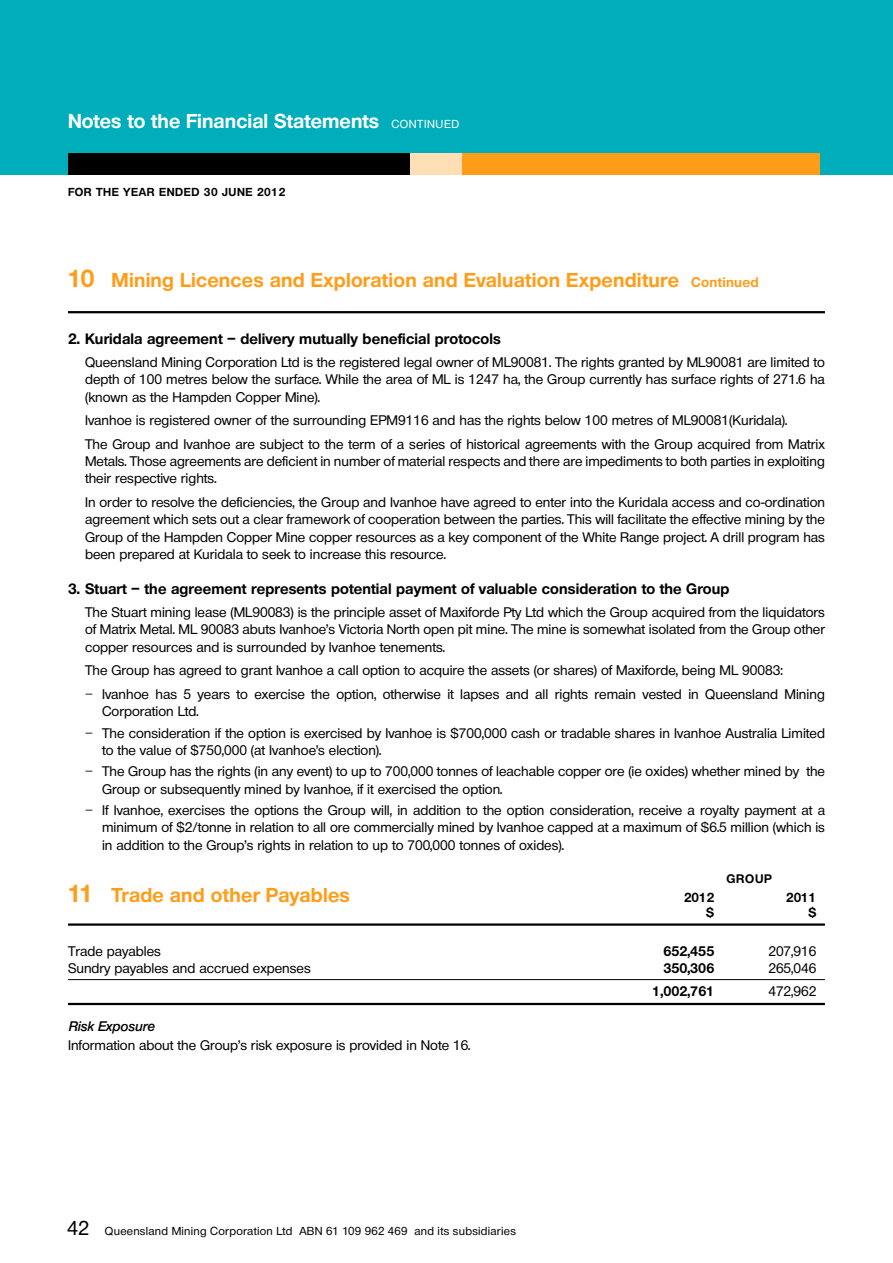
<style>
.page{position:relative;width:893px;height:1263px;background:#fff}
.page>*{position:absolute;margin:0;border:0;box-sizing:border-box;transform-origin:0 0}
.t1{font:700 19.5px "Olnova";letter-spacing:.01em;color:#ff9d19}
.t2{font:700 19.5px "Olnova";letter-spacing:.005em;color:#fff}
.t3{font:700 14.7px "Olnova";letter-spacing:.01em;color:#000}
.t4{font:500 13.5px/17.2px "Olnova";color:#000}
.t5{font:700 13.5px "Olnova";color:#000}
.t6{font:italic 600 13.5px "Olnova";color:#000}
.t7{font:700 12.75px "Olnova";color:#000}
.t8{font:700 12px "Olnova";letter-spacing:.06em;color:#000}
.t9{font:500 11.25px "Olnova";letter-spacing:.025em;color:#000}
.t10{font:700 11.25px "Olnova";letter-spacing:.05em;color:#000}
.s1{font-weight:500;font-size:11.25px}
.s2{font-size:24px}
.s3{font-size:13.5px}
.s4{font-weight:400}
.s5{font-size:19.5px}
</style>
<div class="page">
<div style="left:0;top:0;width:893px;height:174px;background:#00adbb"></div>
<div style="left:68px;top:153px;width:342px;height:21px;background:#000"></div>
<div style="left:644px;top:153px;width:175px;height:21px;background:#ff9d19"></div>
<div style="left:461px;top:153px;width:160px;height:21px;background:#ff9d19"></div>
<div style="left:410px;top:153px;width:51px;height:21px;background:#ffdfb3"></div>
<div style="left:621px;top:153px;width:23px;height:21px;background:#ff9d19"></div>
<hr style="left:68px;top:311px;width:757px;height:2px;background:#000">
<hr style="left:68px;top:923px;width:757px;height:3px;background:#000">
<hr style="left:68px;top:979px;width:757px;height:1px;background:#000">
<hr style="left:68px;top:1003px;width:757px;height:2px;background:#000">
<h1 class="t2" style="left:68px;top:110px;width:393px">Notes to the Financial Statements <span class="s1">CONTINUED</span></h1>
<p class="t10" style="left:68px;top:185px;width:219px">FOR THE YEAR ENDED 30 JUNE 2012</p>
<h1 class="t1" style="left:68px;top:268px;width:692px"><span class="s2">10</span> Mining Licences and Exploration and Evaluation Expenditure <span class="s3">Continued</span></h1>
<p class="t3" style="left:68px;top:329px;width:434px">2. Kuridala agreement – delivery mutually beneficial protocols</p>
<p class="t4" style="left:85px;top:354px;width:741px;text-align:justify">Queensland Mining Corporation Ltd is the registered legal owner of ML90081. The rights granted by ML90081 are limited to depth of 100 metres below the surface. While the area of ML is 1247 ha, the Group currently has surface rights of 271.6 ha (known as the Hampden Copper Mine).</p>
<p class="t4" style="left:85px;top:409px;width:741px;line-height:23.7px">Ivanhoe is registered owner of the surrounding EPM9116 and has the rights below 100 metres of ML90081(Kuridala).<br>The Group and Ivanhoe are subject to the term of a series of historical agreements with the Group acquired from Matrix</p>
<p class="t4" style="left:85px;top:453px;width:741px">Metals. Those agreements are deficient in number of material respects and there are impediments to both parties in exploiting their respective rights.</p>
<p class="t4" style="left:85px;top:494px;width:741px;text-align:justify">In order to resolve the deficiencies, the Group and Ivanhoe have agreed to enter into the Kuridala access and co-ordination agreement which sets out a clear framework of cooperation between the parties. This will facilitate the effective mining by the Group of the Hampden Copper Mine copper resources as a key component of the White Range project. A drill program has been prepared at Kuridala to seek to increase this resource.</p>
<p class="t3" style="left:68px;top:579px;width:663px">3. Stuart – the agreement represents potential payment of valuable consideration to the Group</p>
<p class="t4" style="left:85px;top:604px;width:741px;text-align:justify">The Stuart mining lease (ML90083) is the principle asset of Maxiforde Pty Ltd which the Group acquired from the liquidators of Matrix Metal. ML 90083 abuts Ivanhoe’s Victoria North open pit mine. The mine is somewhat isolated from the Group other copper resources and is surrounded by Ivanhoe tenements.</p>
<p class="t4" style="left:85px;top:662px;width:699px">The Group has agreed to grant Ivanhoe a call option to acquire the assets (or shares) of Maxiforde, being ML 90083:</p>
<p class="t4" style="left:102px;top:685px;width:724px;text-indent:-17px"><span class="s4">–</span> Ivanhoe has 5 years to exercise the option, otherwise it lapses and all rights remain vested in Queensland Mining<br>Corporation Ltd.</p>
<p class="t4" style="left:102px;top:724px;width:724px;text-indent:-17px"><span class="s4">–</span> The consideration if the option is exercised by Ivanhoe is $700,000 cash or tradable shares in Ivanhoe Australia Limited to the value of $750,000 (at Ivanhoe’s election).</p>
<p class="t4" style="left:102px;top:763px;width:724px;text-indent:-17px"><span class="s4">–</span> The Group has the rights (in any event) to up to 700,000 tonnes of leachable copper ore (ie oxides) whether mined by the<br>Group or subsequently mined by Ivanhoe, if it exercised the option.</p>
<p class="t4" style="left:102px;top:802px;width:724px;text-align:justify;text-indent:-17px"><span class="s4">–</span> If Ivanhoe, exercises the options the Group will, in addition to the option consideration, receive a royalty payment at a minimum of $2/tonne in relation to all ore commercially mined by Ivanhoe capped at a maximum of $6.5 million (which is in addition to the Group’s rights in relation to up to 700,000 tonnes of oxides).</p>
<p class="t8" style="left:727px;top:872px;width:47px">GROUP</p>
<h1 class="t1" style="left:68px;top:883px;width:283px"><span class="s2">11</span> Trade and other Payables</h1>
<p class="t7" style="left:684px;top:890px;width:32px">2012</p>
<p class="t7" style="left:786px;top:890px;width:32px">2011</p>
<p class="t7" style="left:706px;top:905px;width:10px">$</p>
<p class="t7" style="left:808px;top:905px;width:10px">$</p>
<p class="t4" style="left:68px;top:942px;width:94px">Trade payables</p>
<p class="t5" style="left:663px;top:943px;width:53px">652,455</p>
<p class="t4" style="left:768px;top:942px;width:50px">207,916</p>
<p class="t4" style="left:68px;top:959px;width:244px">Sundry payables and accrued expenses</p>
<p class="t5" style="left:663px;top:960px;width:53px">350,306</p>
<p class="t4" style="left:768px;top:959px;width:50px">265,046</p>
<p class="t5" style="left:652px;top:983px;width:63px">1,002,761</p>
<p class="t4" style="left:768px;top:983px;width:50px">472,962</p>
<p class="t6" style="left:68px;top:1018px;width:88px">Risk Exposure</p>
<p class="t4" style="left:68px;top:1036px;width:404px">Information about the Group’s risk exposure is provided in Note 16.</p>
<p class="t9" style="left:67px;top:1224px;width:450px"><span class="s5">42</span> Queensland Mining Corporation Ltd ABN 61 109 962 469 and its subsidiaries</p>
</div>
